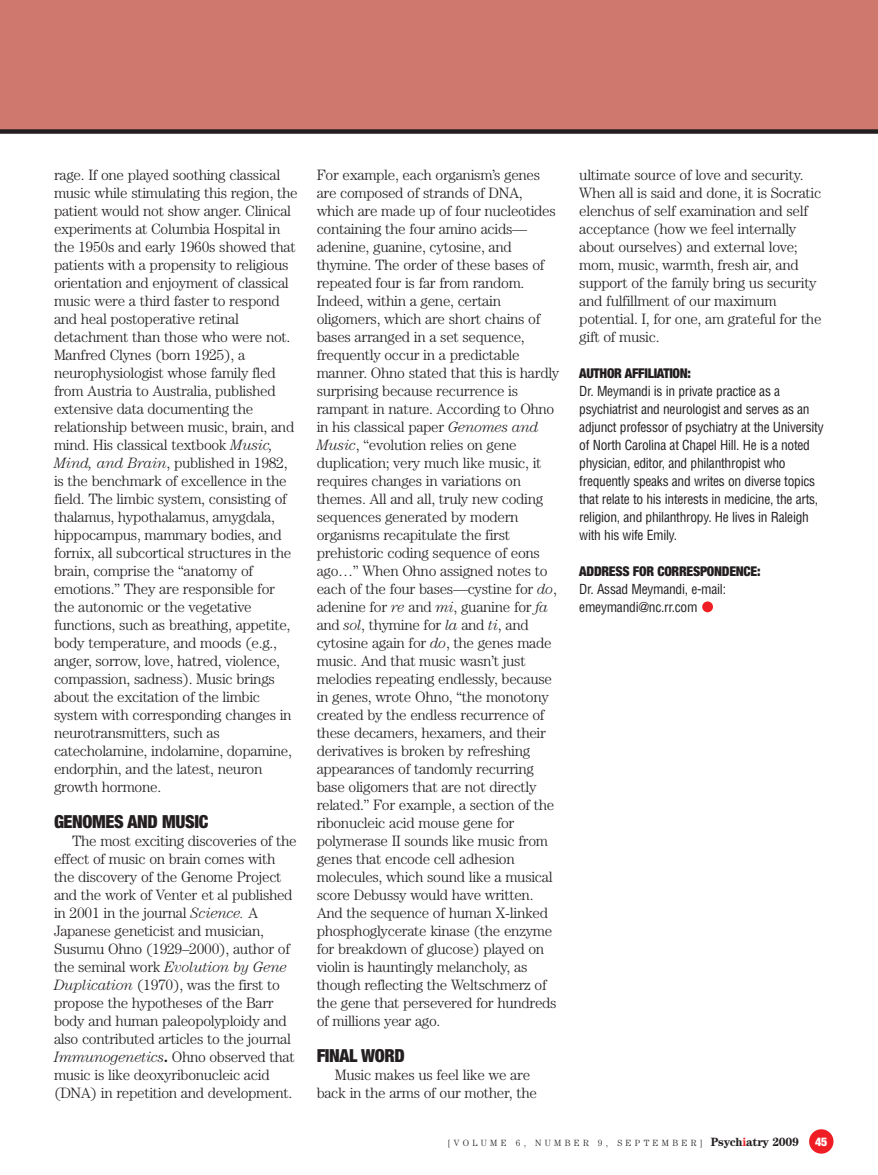
<style>
.page{position:relative;width:878px;height:1175px;background:#fff}
.page>*{position:absolute;margin:0;border:0;box-sizing:border-box;transform-origin:0 0}
.t1{font:900 condensed 18px "Helvetica Neue LT Std";letter-spacing:-.02em;color:#231f20}
.t2{font:300 15px/18px "Century Std";letter-spacing:-.02em;color:#231f20}
.t3{font:condensed 13.5px/18px "Helvetica";letter-spacing:-.02em;color:#231f20}
.t4{font:900 condensed 13.5px "Helvetica Neue LT Std";letter-spacing:-.02em;color:#231f20}
.t5{font:900 condensed 12px "Helvetica Neue LT Std";color:#fff}
.t6{font:300 9px "Century Std";letter-spacing:.365em;color:#231f20}
.s1{font-style:italic}
.s2{font-weight:700}
.s3{font-weight:700;font-size:12px}
.s4{font-weight:700;font-size:12px;color:#ee1e24}
</style>
<div class="page">
<div style="left:809px;top:1129px;width:24px;height:24px;background:#ee1e24;border-radius:50%"></div>
<div style="left:0;top:0;width:878px;height:132px;background:#ce786e"></div>
<div style="left:0;top:129px;width:878px;height:5px;background:#231f20"></div>
<div style="left:702px;top:601px;width:11px;height:11px;background:#ee1e24;border-radius:50%"></div>
<p class="t2" style="left:54px;top:167px;width:245px">rage. If one played soothing classical music while stimulating this region, the patient would not show anger. Clinical experiments at Columbia Hospital in the 1950s and early 1960s showed that patients with a propensity to religious orientation and enjoyment of classical music were a third faster to respond and heal postoperative retinal detachment than those who were not.<br>Manfred Clynes (born 1925), a neurophysiologist whose family fled from Austria to Australia, published extensive data documenting the relationship between music, brain, and mind. His classical textbook <span class="s1">Music, Mind, and Brain</span>, published in 1982, is the benchmark of excellence in the field. The limbic system, consisting of thalamus, hypothalamus, amygdala, hippocampus, mammary bodies, and fornix, all subcortical structures in the brain, comprise the “anatomy of emotions.” They are responsible for the autonomic or the vegetative functions, such as breathing, appetite, body temperature, and moods (e.g., anger, sorrow, love, hatred, violence, compassion, sadness). Music brings about the excitation of the limbic system with corresponding changes in neurotransmitters, such as catecholamine, indolamine, dopamine, endorphin, and the latest, neuron growth hormone.</p>
<p class="t1" style="left:54px;top:815px;width:156px">GENOMES AND MUSIC</p>
<p class="t2" style="left:54px;top:833px;width:244px;text-indent:18px">The most exciting discoveries of the effect of music on brain comes with the discovery of the Genome Project and the work of Venter et al published in 2001 in the journal <span class="s1">Science.</span> A Japanese geneticist and musician, Susumu Ohno (1929–2000), author of the seminal work <span class="s1">Evolution by Gene Duplication</span> (1970), was the first to propose the hypotheses of the Barr body and human paleopolyploidy and also contributed articles to the journal <span class="s1">Immunogenetics</span><span class="s2">.</span> Ohno observed that music is like deoxyribonucleic acid (DNA) in repetition and development.</p>
<p class="t2" style="left:316px;top:167px;width:244px">For example, each organism’s genes are composed of strands of DNA, which are made up of four nucleotides containing the four amino acids— adenine, guanine, cytosine, and thymine. The order of these bases of repeated four is far from random.<br>Indeed, within a gene, certain oligomers, which are short chains of bases arranged in a set sequence, frequently occur in a predictable manner. Ohno stated that this is hardly surprising because recurrence is rampant in nature. According to Ohno in his classical paper <span class="s1">Genomes and Music</span>, “evolution relies on gene duplication; very much like music, it requires changes in variations on themes. All and all, truly new coding sequences generated by modern organisms recapitulate the first prehistoric coding sequence of eons ago…” When Ohno assigned notes to each of the four bases—cystine for <span class="s1">do</span>, adenine for <span class="s1">re</span> and <span class="s1">mi</span>, guanine for <span class="s1">fa </span>and <span class="s1">sol</span>, thymine for <span class="s1">la</span> and <span class="s1">ti</span>, and cytosine again for <span class="s1">do</span>, the genes made music. And that music wasn’t just melodies repeating endlessly, because in genes, wrote Ohno, “the monotony created by the endless recurrence of these decamers, hexamers, and their derivatives is broken by refreshing appearances of tandomly recurring base oligomers that are not directly related.” For example, a section of the ribonucleic acid mouse gene for polymerase II sounds like music from genes that encode cell adhesion molecules, which sound like a musical score Debussy would have written.<br>And the sequence of human X-linked phosphoglycerate kinase (the enzyme for breakdown of glucose) played on violin is hauntingly melancholy, as though reflecting the Weltschmerz of the gene that persevered for hundreds of millions year ago.</p>
<p class="t1" style="left:316px;top:1049px;width:90px">FINAL WORD</p>
<p class="t2" style="left:316px;top:1067px;width:222px;text-indent:18px">Music makes us feel like we are back in the arms of our mother, the</p>
<p class="t2" style="left:579px;top:167px;width:244px">ultimate source of love and security.<br>When all is said and done, it is Socratic elenchus of self examination and self acceptance (how we feel internally about ourselves) and external love; mom, music, warmth, fresh air, and support of the family bring us security and fulfillment of our maximum potential. I, for one, am grateful for the gift of music.</p>
<p class="t4" style="left:579px;top:368px;width:113px">AUTHOR AFFILIATION:</p>
<p class="t3" style="left:579px;top:382px;width:246px">Dr. Meymandi is in private practice as a psychiatrist and neurologist and serves as an adjunct professor of psychiatry at the University of North Carolina at Chapel Hill. He is a noted physician, editor, and philanthropist who frequently speaks and writes on diverse topics that relate to his interests in medicine, the arts, religion, and philanthropy. He lives in Raleigh with his wife Emily.</p>
<p class="t4" style="left:579px;top:566px;width:183px">ADDRESS FOR CORRESPONDENCE:</p>
<p class="t3" style="left:579px;top:580px;width:148px">Dr. Assad Meymandi, e-mail: emeymandi@nc.rr.com</p>
<p class="t6" style="left:448px;top:1139px;width:352px">[VOLUME 6, NUMBER 9, SEPTEMBER] <span class="s3">Psych</span><span class="s4">i</span><span class="s3">atry 2009</span></p>
<p class="t5" style="left:815px;top:1137px;width:14px">45</p>
</div>
